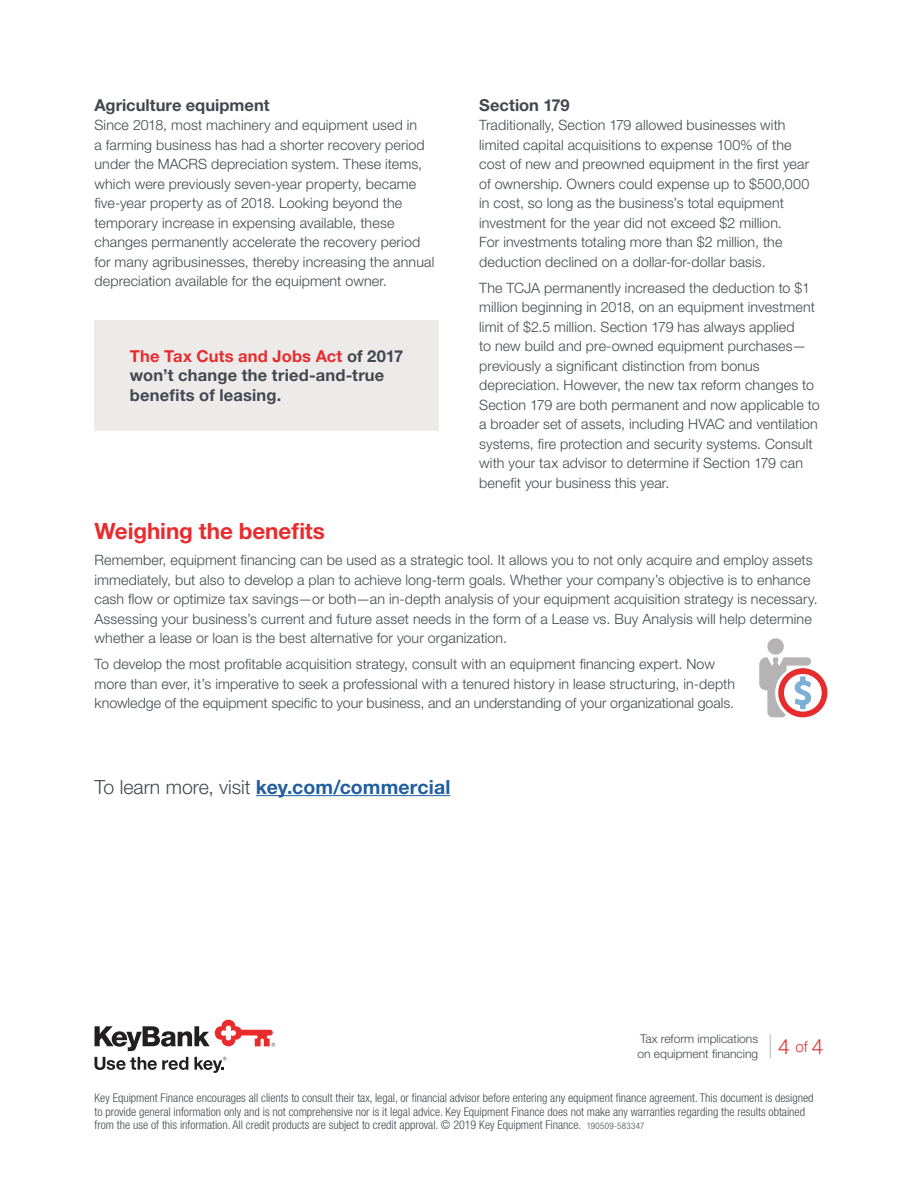
<style>
.page{position:relative;width:918px;height:1188px;background:#fff}
.page>*{position:absolute;margin:0;border:0;box-sizing:border-box;transform-origin:0 0}
.t1{font:700 22.5px "Helvetica Neue LT Std";letter-spacing:-.005em;color:#e82c2e}
.t2{font:300 21px "Helvetica Neue LT Std";color:#e82c2e}
.t3{font:700 19.5px "Helvetica Neue LT Std";letter-spacing:.005em;color:#215e9e}
.t4{font:700 16.5px/19.5px "Helvetica Neue LT Std";letter-spacing:.005em;color:#43474f}
.t5{font:300 14.25px/19.5px "Helvetica Neue LT Std";letter-spacing:.01em;color:#43474f}
.t6{font:300 condensed 12px/13.5px "Helvetica Neue LT Std";color:#43474f}
.t7{font:300 12px/15px "Helvetica Neue LT Std";color:#43474f}
.s1{color:#e82c2e}
.s2{font-weight:300;color:#43474f}
.s3{font-size:15px}
.s4{font-size:9px}
</style>
<div class="page">
<svg style="left:770px;top:1034px;width:1px;height:24px"></svg>
<svg style="left:94px;top:1057px;width:94px;height:13px"></svg>
<svg style="left:94px;top:1020px;width:181px;height:31px"></svg>
<svg style="left:194px;top:1057px;width:32px;height:16px"></svg>
<hr style="left:256px;top:795px;width:194px;height:1px;background:#215e9e">
<div style="left:94px;top:320px;width:345px;height:110px;background:#ecebea"></div>
<div style="left:767px;top:638px;width:17px;height:17px;background:#b5b3b3;border-radius:50%"></div>
<svg style="left:759px;top:657px;width:68px;height:61px"></svg>
<p class="t4" style="left:94px;top:95px;width:177px">Agriculture equipment</p>
<p class="t5" style="left:94px;top:115px;width:341px">Since 2018, most machinery and equipment used in<br>a farming business has had a shorter recovery period under the MACRS depreciation system. These items, which were previously seven-year property, became five-year property as of 2018. Looking beyond the temporary increase in expensing available, these changes permanently accelerate the recovery period for many agribusinesses, thereby increasing the annual depreciation available for the equipment owner.</p>
<p class="t4" style="left:130px;top:346px;width:275px"><span class="s1">The Tax Cuts and Jobs Act</span> of 2017 won’t change the tried-and-true benefits of leasing.</p>
<p class="t4" style="left:479px;top:95px;width:92px">Section 179</p>
<p class="t5" style="left:479px;top:115px;width:332px">Traditionally, Section 179 allowed businesses with limited capital acquisitions to expense 100% of the cost of new and preowned equipment in the first year of ownership. Owners could expense up to $500,000 in cost, so long as the business’s total equipment investment for the year did not exceed $2 million.<br>For investments totaling more than $2 million, the deduction declined on a dollar-for-dollar basis.</p>
<p class="t5" style="left:479px;top:278px;width:342px">The TCJA permanently increased the deduction to $1 million beginning in 2018, on an equipment investment limit of $2.5 million. Section 179 has always applied<br>to new build and pre-owned equipment purchases— previously a significant distinction from bonus depreciation. However, the new tax reform changes to Section 179 are both permanent and now applicable to a broader set of assets, including HVAC and ventilation systems, fire protection and security systems. Consult with your tax advisor to determine if Section 179 can benefit your business this year.</p>
<h1 class="t1" style="left:94px;top:517px;width:232px">Weighing the benefits</h1>
<p class="t5" style="left:94px;top:550px;width:725px">Remember, equipment financing can be used as a strategic tool. It allows you to not only acquire and employ assets immediately, but also to develop a plan to achieve long-term goals. Whether your company’s objective is to enhance cash flow or optimize tax savings—or both—an in-depth analysis of your equipment acquisition strategy is necessary.<br>Assessing your business’s current and future asset needs in the form of a Lease vs. Buy Analysis will help determine whether a lease or loan is the best alternative for your organization.</p>
<p class="t5" style="left:94px;top:654px;width:642px">To develop the most profitable acquisition strategy, consult with an equipment financing expert. Now more than ever, it’s imperative to seek a professional with a tenured history in lease structuring, in-depth knowledge of the equipment specific to your business, and an understanding of your organizational goals.</p>
<h3 class="t3" style="left:94px;top:775px;width:357px"><span class="s2">To learn more, visit</span> key.com/commercial</h3>
<p class="t7" style="left:637px;top:1031px;width:122px">Tax reform implications on equipment financing</p>
<h2 class="t2" style="left:778px;top:1033px;width:47px">4 <span class="s3">of</span> 4</h2>
<p class="t6" style="left:95px;top:1091px;width:721px">Key Equipment Finance encourages all clients to consult their tax, legal, or financial advisor before entering any equipment finance agreement. This document is designed to provide general information only and is not comprehensive nor is it legal advice. Key Equipment Finance does not make any warranties regarding the results obtained from the use of this information. All credit products are subject to credit approval. © 2019 Key Equipment Finance. <span class="s4">190509-583347</span></p>
</div>
